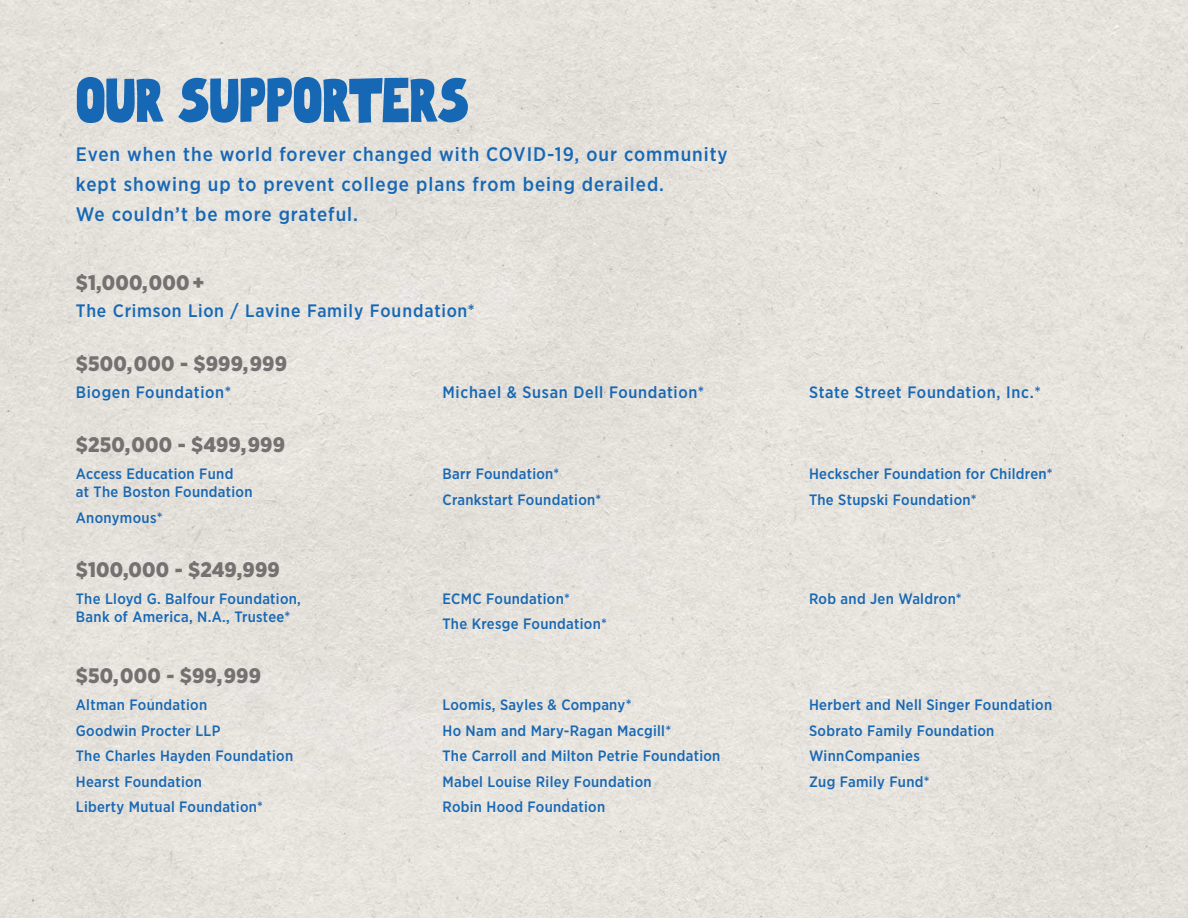
<style>
.page{position:relative;width:1188px;height:918px;background:#fff}
.page>*{position:absolute;margin:0;border:0;box-sizing:border-box;transform-origin:0 0}
.Headline{font:90px "Beautiful Freak";color:#1768b4}
.Donor_Level{font:900 21px "Gotham Narrow";letter-spacing:.01em;color:#737271}
.t1{font:500 19.5px/30px "Gotham Narrow";letter-spacing:.05em;color:#1768b4}
.Donor_Names{font:500 18px "Gotham Narrow";letter-spacing:.045em;color:#1768b4}
.Donor_Names-2{font:500 16.5px "Gotham Narrow";letter-spacing:.04em;color:#1768b4}
.Donor_Names-3{font:500 15px/18px "Gotham Narrow";letter-spacing:.02em;color:#1768b4}
</style>
<div class="page">
<img style="left:0;top:0;width:1188px;height:918px">
<p class="Headline" style="left:76px;top:64px;width:394px">OUR SUPPORTERS</p>
<p class="t1" style="left:76px;top:139px;width:653px">Even when the world forever changed with COVID-19, our community kept showing up to prevent college plans from being derailed.<br>We couldn’t be more grateful.</p>
<p class="Donor_Level" style="left:76px;top:269px;width:130px">$1,000,000 +</p>
<p class="Donor_Names" style="left:76px;top:299px;width:400px">The Crimson Lion / Lavine Family Foundation*</p>
<p class="Donor_Level" style="left:76px;top:350px;width:213px">$500,000 - $999,999</p>
<p class="Donor_Names-2" style="left:76px;top:382px;width:157px">Biogen Foundation*</p>
<p class="Donor_Names-2" style="left:442px;top:382px;width:263px">Michael &amp; Susan Dell Foundation*</p>
<p class="Donor_Names-2" style="left:809px;top:382px;width:233px">State Street Foundation, Inc.*</p>
<p class="Donor_Level" style="left:76px;top:431px;width:211px">$250,000 - $499,999</p>
<p class="Donor_Names-3" style="left:76px;top:465px;width:178px">Access Education Fund<br>at The Boston Foundation</p>
<p class="Donor_Names-3" style="left:76px;top:508px;width:88px">Anonymous*</p>
<p class="Donor_Names-3" style="left:809px;top:465px;width:245px">Heckscher Foundation for Children*</p>
<p class="Donor_Names-3" style="left:809px;top:490px;width:169px">The Stupski Foundation*</p>
<p class="Donor_Names-3" style="left:442px;top:465px;width:118px">Barr Foundation*</p>
<p class="Donor_Names-3" style="left:442px;top:490px;width:160px">Crankstart Foundation*</p>
<p class="Donor_Level" style="left:76px;top:555px;width:205px">$100,000 - $249,999</p>
<p class="Donor_Names-3" style="left:76px;top:589px;width:227px">The Lloyd G. Balfour Foundation,<br>Bank of America, N.A., Trustee*</p>
<p class="Donor_Names-3" style="left:442px;top:589px;width:129px">ECMC Foundation*</p>
<p class="Donor_Names-3" style="left:442px;top:615px;width:166px">The Kresge Foundation*</p>
<p class="Donor_Level" style="left:76px;top:662px;width:187px">$50,000 - $99,999</p>
<p class="Donor_Names-3" style="left:76px;top:696px;width:133px">Altman Foundation</p>
<p class="Donor_Names-3" style="left:76px;top:721px;width:146px">Goodwin Procter LLP</p>
<p class="Donor_Names-3" style="left:76px;top:747px;width:219px">The Charles Hayden Foundation</p>
<p class="Donor_Names-3" style="left:76px;top:772px;width:128px">Hearst Foundation</p>
<p class="Donor_Names-3" style="left:76px;top:798px;width:189px">Liberty Mutual Foundation*</p>
<p class="Donor_Names-3" style="left:442px;top:696px;width:191px">Loomis, Sayles &amp; Company*</p>
<p class="Donor_Names-3" style="left:442px;top:721px;width:230px">Ho Nam and Mary-Ragan Macgill*</p>
<p class="Donor_Names-3" style="left:442px;top:747px;width:279px">The Carroll and Milton Petrie Foundation</p>
<p class="Donor_Names-3" style="left:442px;top:772px;width:211px">Mabel Louise Riley Foundation</p>
<p class="Donor_Names-3" style="left:442px;top:798px;width:164px">Robin Hood Foundation</p>
<p class="Donor_Names-3" style="left:809px;top:589px;width:154px">Rob and Jen Waldron*</p>
<p class="Donor_Names-3" style="left:809px;top:696px;width:245px">Herbert and Nell Singer Foundation</p>
<p class="Donor_Names-3" style="left:809px;top:721px;width:187px">Sobrato Family Foundation</p>
<p class="Donor_Names-3" style="left:809px;top:747px;width:112px">WinnCompanies</p>
<p class="Donor_Names-3" style="left:809px;top:772px;width:122px">Zug Family Fund*</p>
</div>
